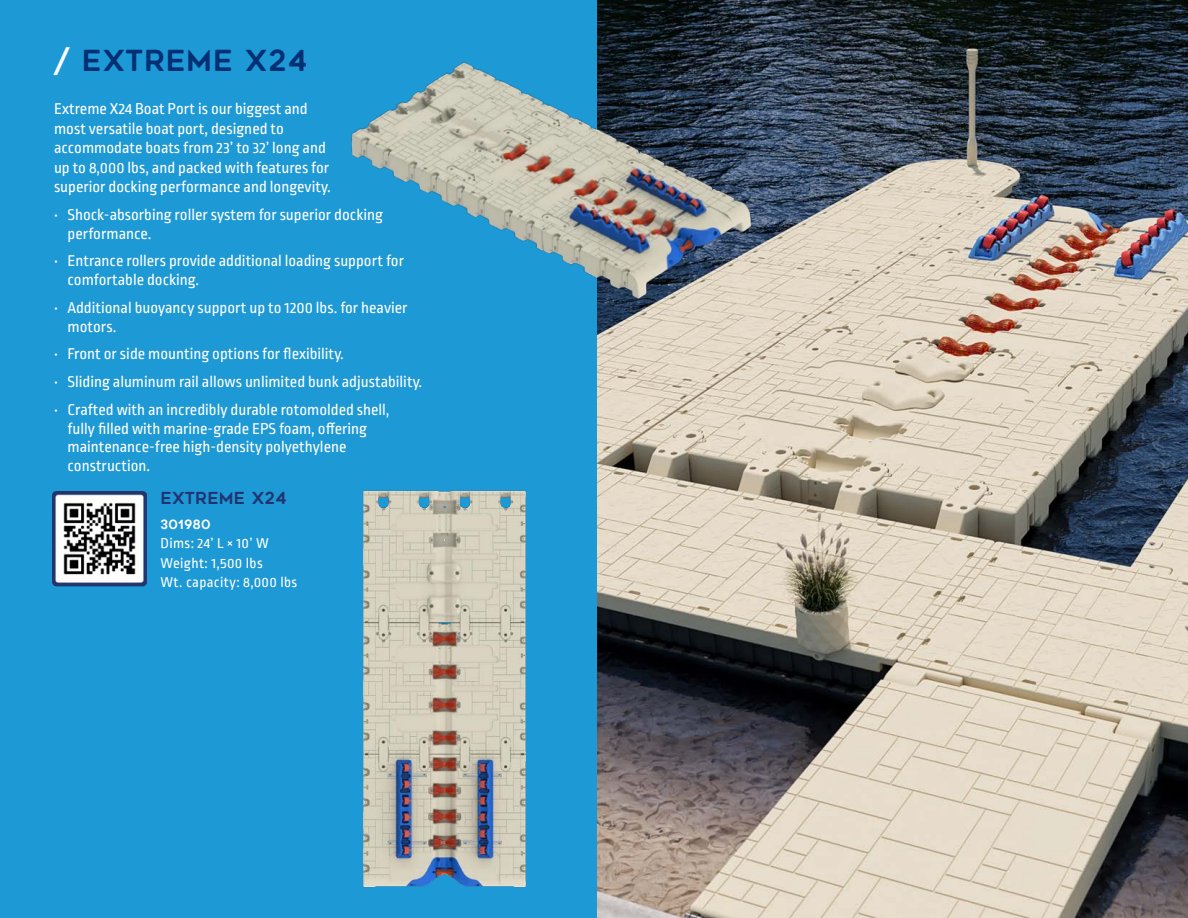
<style>
.page{position:relative;width:1188px;height:918px;background:#fff}
.page>*{position:absolute;margin:0;border:0;box-sizing:border-box;transform-origin:0 0}
.t1{font:28.95px "Geometos Rounded";letter-spacing:.04em;color:#002f73}
.t2{font:16.5px/18.8px "Ropa Sans Pro";color:#fff}
.t3{font:16.5px "Geometos Rounded";letter-spacing:.025em;color:#22346f}
.t4{font:15px "Ropa Sans Pro";letter-spacing:.025em;color:#fff}
.t5{font:12.75px "Geometos Rounded";letter-spacing:.025em;color:#fff}
.s1{color:#fff}
</style>
<div class="page">
<div style="left:0;top:0;width:608px;height:918px;background:#1d99d6"></div>
<img style="left:598px;top:0;width:590px;height:918px">
<img style="left:351px;top:0;width:420px;height:336px">
<img style="left:363px;top:490px;width:163px;height:398px">
<img style="left:52px;top:492px;width:94px;height:95px">
<p class="t1" style="left:54px;top:44px;width:255px"><span class="s1">/</span> EXTREME X24</p>
<p class="t2" style="left:54px;top:100px;width:278px;line-height:19.5px">Extreme X24 Boat Port is our biggest and most versatile boat port, designed to accommodate boats from 23’ to 32’ long and up to 8,000 lbs, and packed with features for superior docking performance and longevity.</p>
<p class="t2" style="left:68px;top:206px;width:317px;text-indent:-14px">• Shock-absorbing roller system for superior docking performance.</p>
<p class="t2" style="left:68px;top:253px;width:338px;text-indent:-14px">• Entrance rollers provide additional loading support for comfortable docking.</p>
<p class="t2" style="left:68px;top:299px;width:342px;text-indent:-14px">• Additional buoyancy support up to 1200 lbs. for heavier motors.</p>
<p class="t2" style="left:54px;top:346px;width:291px">• Front or side mounting options for flexibility.</p>
<p class="t2" style="left:54px;top:373px;width:370px">• Sliding aluminum rail allows unlimited bunk adjustability.</p>
<p class="t2" style="left:68px;top:401px;width:324px;text-indent:-14px">• Crafted with an incredibly durable rotomolded shell, fully filled with marine-grade EPS foam, offering maintenance-free high-density polyethylene construction.</p>
<p class="t3" style="left:160px;top:489px;width:128px">EXTREME X24</p>
<p class="t5" style="left:160px;top:517px;width:52px">301980</p>
<p class="t4" style="left:160px;top:535px;width:110px">Dims: 24’ L × 10’ W</p>
<p class="t4" style="left:160px;top:555px;width:104px">Weight: 1,500 lbs</p>
<p class="t4" style="left:160px;top:574px;width:138px">Wt. capacity: 8,000 lbs</p>
</div>
